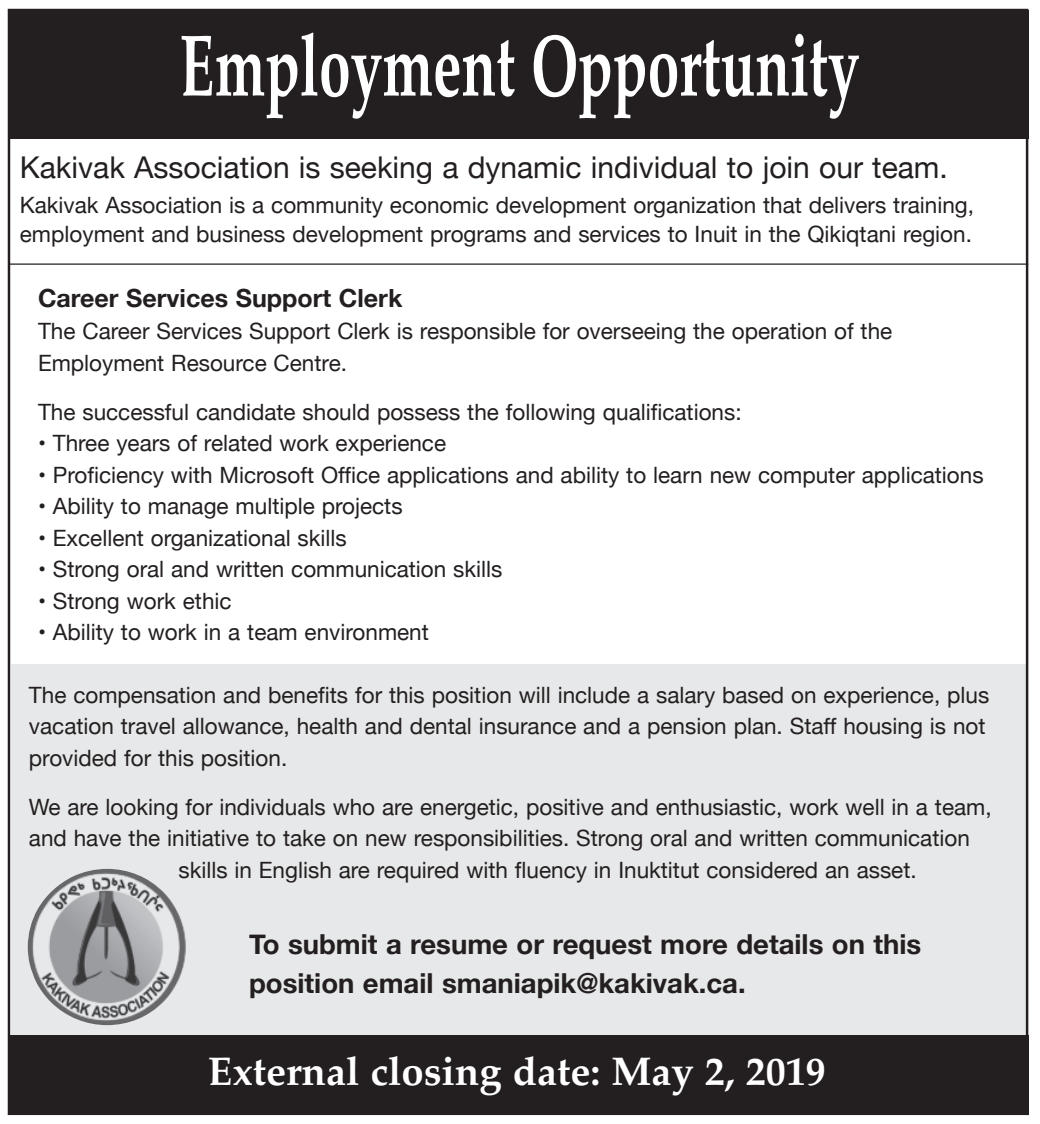
<style>
.page{position:relative;width:1040px;height:1124px;background:#fff}
.page>*{position:absolute;margin:0;border:0;box-sizing:border-box;transform-origin:0 0}
.t1{font:700 87.5px "Palatino";color:#fff;scale:.65 1}
.t2{font:700 40px "Palatino";color:#fff}
.t3{font:30px "Helvetica Neue";color:#231f20}
.t4{font:700 27.5px/39.2px "Helvetica Neue";color:#231f20}
.t5{font:700 25px "Helvetica Neue";color:#231f20}
.t6{font:22.5px/31.5px "Helvetica Neue";color:#231f20}
</style>
<div class="page">
<div style="left:9px;top:10px;width:1019px;height:129px;background:#231f20"></div>
<hr style="left:10px;top:263px;width:1018px;height:2px;background:#231f20">
<div style="left:11px;top:664px;width:1015px;height:385px;background:#e7e8e9"></div>
<img style="left:28px;top:868px;width:158px;height:157px">
<div style="left:8px;top:1035px;width:1020px;height:79px;background:#231f20"></div>
<h1 class="t1" style="left:180px;top:24px;width:1046px">Employment Opportunity</h1>
<h3 class="t3" style="left:20px;top:150px;width:929px">Kakivak Association is seeking a dynamic individual to join our team.</h3>
<p class="t6" style="left:20px;top:191px;width:955px;line-height:28.5px">Kakivak Association is a community economic development organization that delivers training, employment and business development programs and services to Inuit in the Qikiqtani region.</p>
<p class="t5" style="left:38px;top:282px;width:366px">Career Services Support Clerk</p>
<p class="t6" style="left:38px;top:315px;width:855px">The Career Services Support Clerk is responsible for overseeing the operation of the<br>Employment Resource Centre.</p>
<p class="t6" style="left:38px;top:396px;width:705px">The successful candidate should possess the following qualifications:</p>
<p class="t6" style="left:38px;top:427px;width:409px">• Three years of related work experience</p>
<p class="t6" style="left:38px;top:459px;width:947px">• Proficiency with Microsoft Office applications and ability to learn new computer applications</p>
<p class="t6" style="left:38px;top:490px;width:366px">• Ability to manage multiple projects</p>
<p class="t6" style="left:38px;top:521px;width:310px">• Excellent organizational skills</p>
<p class="t6" style="left:38px;top:553px;width:466px">• Strong oral and written communication skills</p>
<p class="t6" style="left:38px;top:584px;width:195px">• Strong work ethic</p>
<p class="t6" style="left:38px;top:616px;width:392px">• Ability to work in a team environment</p>
<p class="t6" style="left:29px;top:679px;width:961px">The compensation and benefits for this position will include a salary based on experience, plus vacation travel allowance, health and dental insurance and a pension plan. Staff housing is not provided for this position.</p>
<p class="t6" style="left:29px;top:790px;width:964px">We are looking for individuals who are energetic, positive and enthusiastic, work well in a team,</p>
<p class="t6" style="left:29px;top:822px;width:942px">and have the initiative to take on new responsibilities. Strong oral and written communication</p>
<p class="t6" style="left:178px;top:853px;width:739px">skills in English are required with fluency in Inuktitut considered an asset.</p>
<p class="t4" style="left:249px;top:924px;width:673px">To submit a resume or request more details on this position email smaniapik@kakivak.ca.</p>
<h2 class="t2" style="left:208px;top:1052px;width:619px">External closing date: May 2, 2019</h2>
</div>
